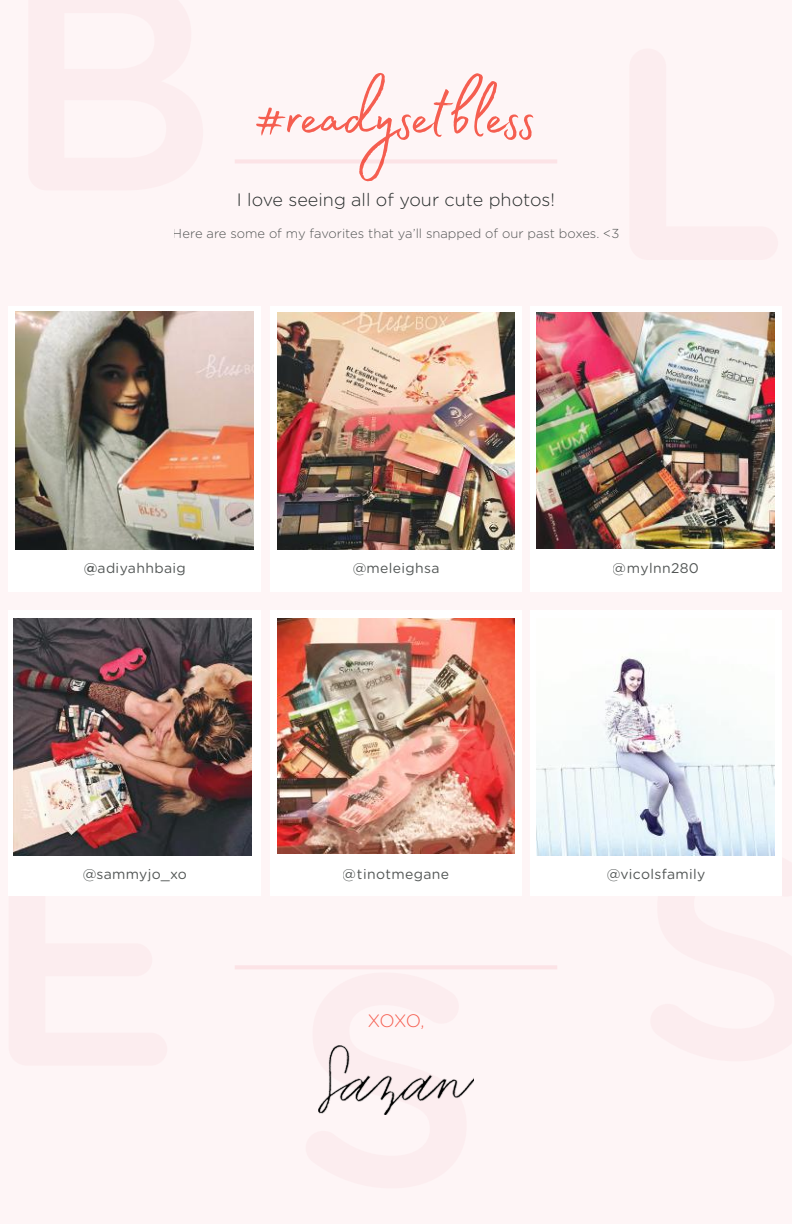
<style>
.page{position:relative;width:792px;height:1224px;background:#fef5f6}
.page>*{position:absolute;margin:0;border:0;box-sizing:border-box;transform-origin:0 0}
.t1{font:80px "Madelyn Fill";letter-spacing:-.02em;color:#f55e50}
.t2{font:300 18px "Gotham Rounded";color:#272c2b}
.t3{font:300 18px "Gotham Rounded";color:#f55e50}
.t4{font:14px "Gotham Rounded";letter-spacing:.025em;color:#272c2b}
.t5{font:300 13px "Gotham Rounded";color:#272c2b}
.s1{font-weight:500}
</style>
<div class="page">
<div style="left:9px;top:306px;width:252px;height:285px;background:#fff"></div>
<img style="left:16px;top:312px;width:237px;height:238px">
<div style="left:9px;top:610px;width:252px;height:285px;background:#fff"></div>
<img style="left:14px;top:618px;width:237px;height:238px">
<div style="left:270px;top:306px;width:252px;height:285px;background:#fff"></div>
<img style="left:277px;top:312px;width:238px;height:238px">
<div style="left:270px;top:610px;width:252px;height:285px;background:#fff"></div>
<img style="left:277px;top:618px;width:238px;height:236px">
<div style="left:530px;top:306px;width:252px;height:285px;background:#fff"></div>
<img style="left:537px;top:312px;width:238px;height:236px">
<div style="left:530px;top:610px;width:252px;height:285px;background:#fff"></div>
<img style="left:537px;top:656px;width:238px;height:200px">
<img style="left:318px;top:1045px;width:156px;height:70px">
<hr style="left:235px;top:159px;width:322px;height:4px;background:#fce3e6">
<hr style="left:235px;top:965px;width:322px;height:4px;background:#fce3e6">
<h1 class="t1" style="left:252px;top:56px;width:286px">#readysetbless</h1>
<p class="t2" style="left:237px;top:188px;width:320px">I love seeing all of your cute photos!</p>
<p class="t5" style="left:173px;top:225px;width:448px">Here are some of my favorites that ya’ll snapped of our past boxes. &lt;3</p>
<p class="t4" style="left:83px;top:559px;width:104px"><span class="s1">@</span>adiyahhbaig</p>
<p class="t4" style="left:82px;top:864px;width:106px">@sammyjo_xo</p>
<p class="t4" style="left:352px;top:559px;width:89px">@meleighsa</p>
<p class="t4" style="left:343px;top:864px;width:108px">@tinotmegane</p>
<p class="t3" style="left:367px;top:1009px;width:59px">XOXO,</p>
<p class="t4" style="left:613px;top:559px;width:88px">@mylnn280</p>
<p class="t4" style="left:606px;top:864px;width:101px">@vicolsfamily</p>
</div>
